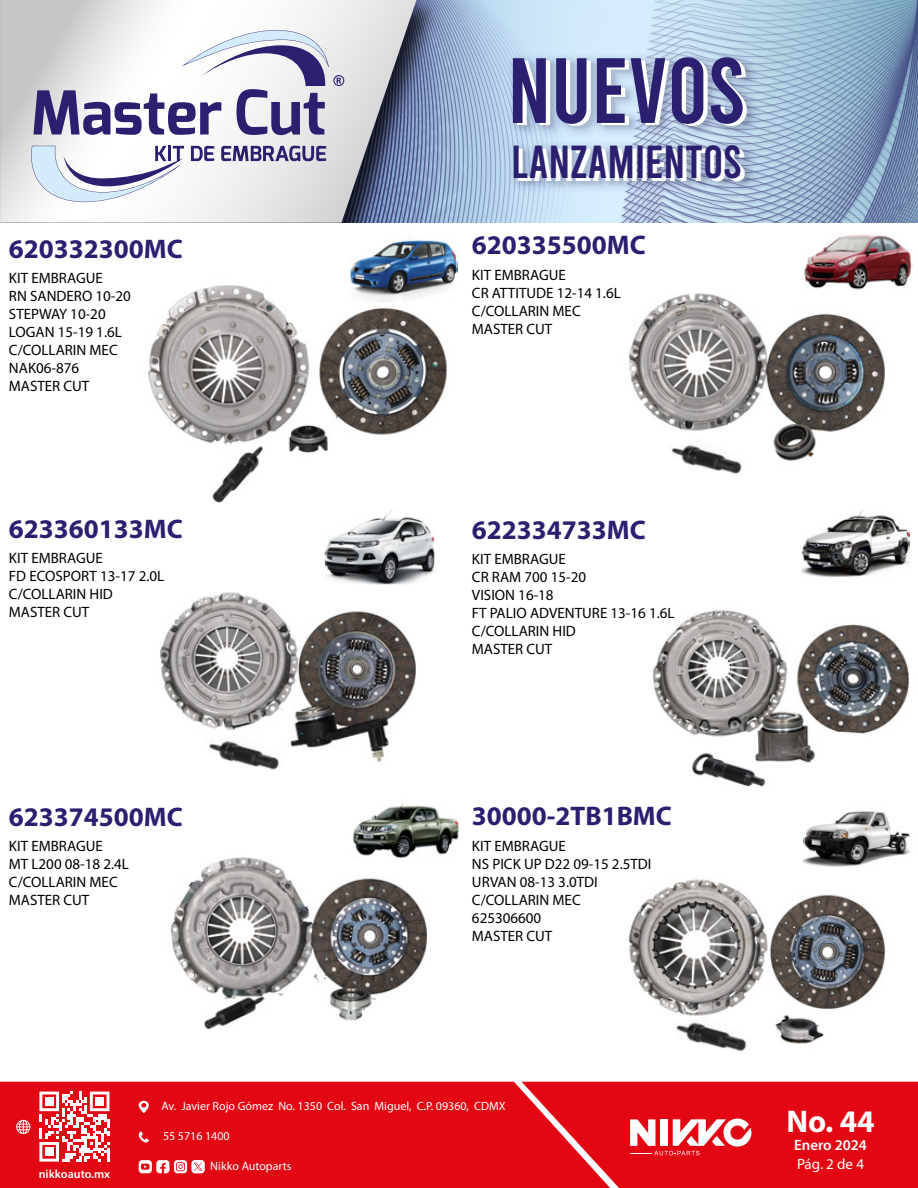
<style>
.page{position:relative;width:918px;height:1188px;background:#fff}
.page>*{position:absolute;margin:0;border:0;box-sizing:border-box;transform-origin:0 0}
.t1{font:92.4px "Bebas";color:#2a206f}
.t2{font:46.2px "Bebas";color:#2a206f}
.t3{font:700 31.5px "Myriad Pro";color:#fff}
.t4{font:700 27px "Myriad Pro";color:#2a206f}
.t5{font:15px/18px "Myriad Pro";color:#000}
.t6{font:600 15px "Myriad Pro";color:#fff}
.t7{font:15px "Myriad Pro";color:#fff}
.t8{font:12px "Myriad Pro";color:#fff}
.t9{font:600 12px "Myriad Pro";color:#fff}
</style>
<div class="page">
<img style="left:653px;top:610px;width:256px;height:177px">
<img style="left:148px;top:285px;width:299px;height:218px">
<div style="left:0;top:1082px;width:522px;height:106px;background:#e30613"></div>
<svg style="left:39px;top:1092px;width:70px;height:70px"></svg>
<div style="left:45px;top:1097px;width:8px;height:9px;background:#fff"></div>
<div style="left:95px;top:1097px;width:9px;height:9px;background:#fff"></div>
<div style="left:45px;top:1148px;width:8px;height:8px;background:#fff"></div>
<svg style="left:16px;top:1120px;width:14px;height:14px"></svg>
<svg style="left:139px;top:1101px;width:10px;height:12px"></svg>
<svg style="left:139px;top:1131px;width:10px;height:12px"></svg>
<svg style="left:139px;top:1160px;width:66px;height:13px"></svg>
<svg style="left:522px;top:1082px;width:396px;height:106px;background:#e41723"></svg>
<svg style="left:669px;top:0;width:249px;height:200px;background:#90adc8"></svg>
<svg style="left:449px;top:0;width:127px;height:223px;background:#afc8e3"></svg>
<img style="left:416px;top:0;width:33px;height:223px">
<svg style="left:0;top:0;width:416px;height:223px"></svg>
<img style="left:498px;top:35px;width:266px;height:162px">
<img style="left:508px;top:43px;width:251px;height:152px">
<svg style="left:27px;top:146px;width:157px;height:56px"></svg>
<svg style="left:191px;top:146px;width:23px;height:15px"></svg>
<svg style="left:221px;top:146px;width:105px;height:15px;background:#817ba6"></svg>
<svg style="left:33px;top:30px;width:311px;height:105px"></svg>
<img style="left:801px;top:510px;width:109px;height:67px">
<img style="left:353px;top:798px;width:106px;height:57px">
<img style="left:170px;top:851px;width:261px;height:179px">
<img style="left:349px;top:239px;width:109px;height:63px">
<img style="left:324px;top:510px;width:111px;height:73px">
<img style="left:160px;top:583px;width:256px;height:179px">
<img style="left:204px;top:734px;width:81px;height:36px">
<img style="left:804px;top:234px;width:108px;height:55px">
<img style="left:629px;top:289px;width:256px;height:172px">
<img style="left:667px;top:438px;width:81px;height:36px">
<img style="left:803px;top:811px;width:108px;height:49px">
<img style="left:629px;top:860px;width:256px;height:184px">
<img style="left:672px;top:1015px;width:80px;height:37px">
<h3 class="t4" style="left:9px;top:231px;width:175px">620332300MC</h3>
<p class="t5" style="left:9px;top:269px;width:123px">KIT EMBRAGUE<br>RN SANDERO 10-20<br>STEPWAY 10-20<br>LOGAN 15-19 1.6L<br>C/COLLARIN MEC<br>NAK06-876<br>MASTER CUT</p>
<h3 class="t4" style="left:9px;top:511px;width:175px">623360133MC</h3>
<p class="t5" style="left:9px;top:549px;width:157px">KIT EMBRAGUE<br>FD ECOSPORT 13-17 2.0L<br>C/COLLARIN HID<br>MASTER CUT</p>
<h3 class="t4" style="left:9px;top:799px;width:175px">623374500MC</h3>
<p class="t5" style="left:9px;top:837px;width:122px">KIT EMBRAGUE<br>MT L200 08-18 2.4L<br>C/COLLARIN MEC<br>MASTER CUT</p>
<h1 class="t1" style="left:508px;top:44px;width:240px">NUEVOS</h1>
<h2 class="t2" style="left:511px;top:139px;width:233px">LANZAMIENTOS</h2>
<h3 class="t4" style="left:472px;top:228px;width:175px">620335500MC</h3>
<p class="t5" style="left:472px;top:265px;width:150px">KIT EMBRAGUE<br>CR ATTITUDE 12-14 1.6L<br>C/COLLARIN MEC<br>MASTER CUT</p>
<h3 class="t4" style="left:472px;top:512px;width:175px">622334733MC</h3>
<p class="t5" style="left:472px;top:550px;width:204px">KIT EMBRAGUE<br>CR RAM 700 15-20<br>VISION 16-18<br>FT PALIO ADVENTURE 13-16 1.6L<br>C/COLLARIN HID<br>MASTER CUT</p>
<h3 class="t4" style="left:472px;top:799px;width:201px">30000-2TB1BMC</h3>
<p class="t5" style="left:472px;top:836px;width:181px">KIT EMBRAGUE<br>NS PICK UP D22 09-15 2.5TDI<br>URVAN 08-13 3.0TDI<br>C/COLLARIN MEC<br>625306600<br>MASTER CUT</p>
<p class="t9" style="left:39px;top:1167px;width:73px">nikkoauto.mx</p>
<p class="t8" style="left:161px;top:1099px;width:346px">Av. Javier Rojo Gómez No. 1350 Col. San Miguel, C.P. 09360, CDMX</p>
<p class="t8" style="left:163px;top:1129px;width:68px">55 5716 1400</p>
<p class="t8" style="left:210px;top:1159px;width:83px">Nikko Autoparts</p>
<h3 class="t3" style="left:786px;top:1101px;width:90px">No. 44</h3>
<p class="t6" style="left:794px;top:1135px;width:74px">Enero 2024</p>
<p class="t7" style="left:797px;top:1155px;width:68px">Pág. 2 de 4</p>
</div>
